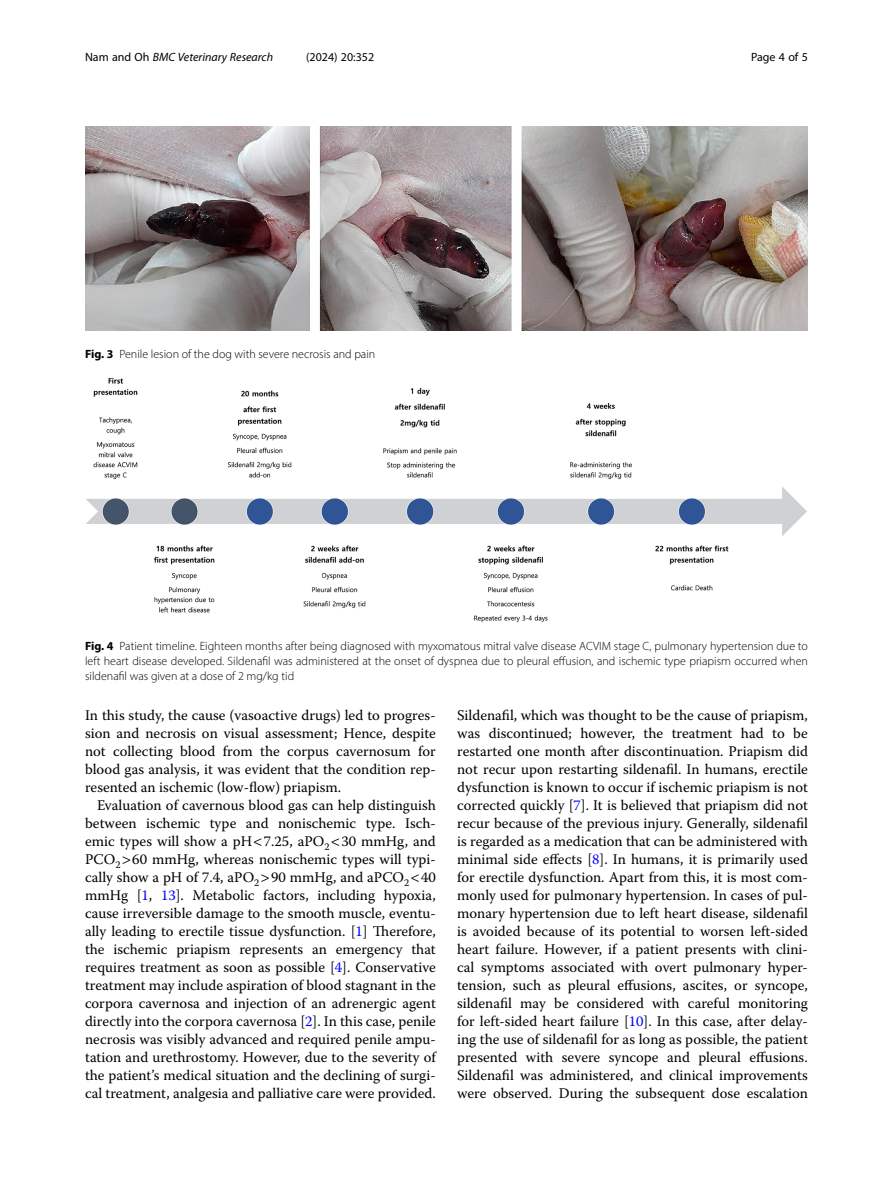
<style>
.page{position:relative;width:893px;height:1191px;background:#fff}
.page>*{position:absolute;margin:0;border:0;box-sizing:border-box;transform-origin:0 0}
.Body_Text_Indent{font:14.7px/18px "Warnock Pro";color:#000;text-align:justify}
.Body_Text{font:14.7px/18px "Warnock Pro";color:#000;text-align:justify}
.Figure_Caption{font:300 12px/15px "Myriad Pro";color:#000;text-align:justify}
.t1{font:italic 12px "Myriad Pro";color:#000}
.t2{font:12px "Myriad Pro";color:#000}
.s1{font-style:normal}
.s2{font-weight:700}
.s3{color:#00f}
</style>
<div class="page">
<img style="left:86px;top:377px;width:721px;height:245px">
<img style="left:85px;top:126px;width:723px;height:205px">
<p class="t1" style="left:85px;top:50px;width:190px"><span class="s1">Nam and Oh</span> BMC Veterinary Research</p>
<p class="t2" style="left:306px;top:50px;width:70px">(2024) 20:352</p>
<p class="t2" style="left:751px;top:50px;width:58px">Page 4 of 5</p>
<p class="Figure_Caption" style="left:85px;top:346px;width:292px"><span class="s2">Fig. 3</span> Penile lesion of the dog with severe necrosis and pain</p>
<p class="Figure_Caption" style="left:85px;top:638px;width:724px"><span class="s2">Fig. 4</span> Patient timeline. Eighteen months after being diagnosed with myxomatous mitral valve disease ACVIM stage C, pulmonary hypertension due to left heart disease developed. Sildenafil was administered at the onset of dyspnea due to pleural effusion, and ischemic type priapism occurred when sildenafil was given at a dose of 2 mg/kg tid</p>
<p class="Body_Text" style="left:85px;top:706px;width:352px">In this study, the cause (vasoactive drugs) led to progres&shy;sion and necrosis on visual assessment; Hence, despite not collecting blood from the corpus cavernosum for blood gas analysis, it was evident that the condition rep&shy;resented an ischemic (low-flow) priapism.</p>
<p class="Body_Text_Indent" style="left:85px;top:796px;width:352px;text-indent:12px">Evaluation of cavernous blood gas can help distinguish between ischemic type and nonischemic type. Isch&shy;emic types will show a pH 7.25, aPO<sub>2</sub> 30 mmHg, and PCO<sub>2</sub> 60 mmHg, whereas nonischemic types will typi&shy;cally show a pH of 7.4, aPO<sub>2</sub> 90 mmHg, and aPCO<sub>2</sub> 40 mmHg [<span class="s3">1</span>, <span class="s3">13</span>]. Metabolic factors, including hypoxia, cause irreversible damage to the smooth muscle, eventu&shy;ally leading to erectile tissue dysfunction. [<span class="s3">1</span>] Therefore, the ischemic priapism represents an emergency that requires treatment as soon as possible [<span class="s3">4</span>]. Conservative treatment may include aspiration of blood stagnant in the corpora cavernosa and injection of an adrenergic agent directly into the corpora cavernosa [<span class="s3">2</span>]. In this case, penile necrosis was visibly advanced and required penile ampu&shy;tation and urethrostomy. However, due to the severity of the patient’s medical situation and the declining of surgi&shy;cal treatment, analgesia and palliative care were provided.</p>
<p class="Body_Text_Indent" style="left:457px;top:706px;width:352px">Sildenafil, which was thought to be the cause of priapism, was discontinued; however, the treatment had to be restarted one month after discontinuation. Priapism did not recur upon restarting sildenafil. In humans, erectile dysfunction is known to occur if ischemic priapism is not corrected quickly [<span class="s3">7</span>]. It is believed that priapism did not recur because of the previous injury. Generally, sildenafil is regarded as a medication that can be administered with minimal side effects [<span class="s3">8</span>]. In humans, it is primarily used for erectile dysfunction. Apart from this, it is most com&shy;monly used for pulmonary hypertension. In cases of pul&shy;monary hypertension due to left heart disease, sildenafil is avoided because of its potential to worsen left-sided heart failure. However, if a patient presents with clini&shy;cal symptoms associated with overt pulmonary hyper&shy;tension, such as pleural effusions, ascites, or syncope, sildenafil may be considered with careful monitoring for left-sided heart failure [<span class="s3">10</span>]. In this case, after delay&shy;ing the use of sildenafil for as long as possible, the patient presented with severe syncope and pleural effusions.<br>Sildenafil was administered, and clinical improvements were observed. During the subsequent dose escalation</p>
</div>
